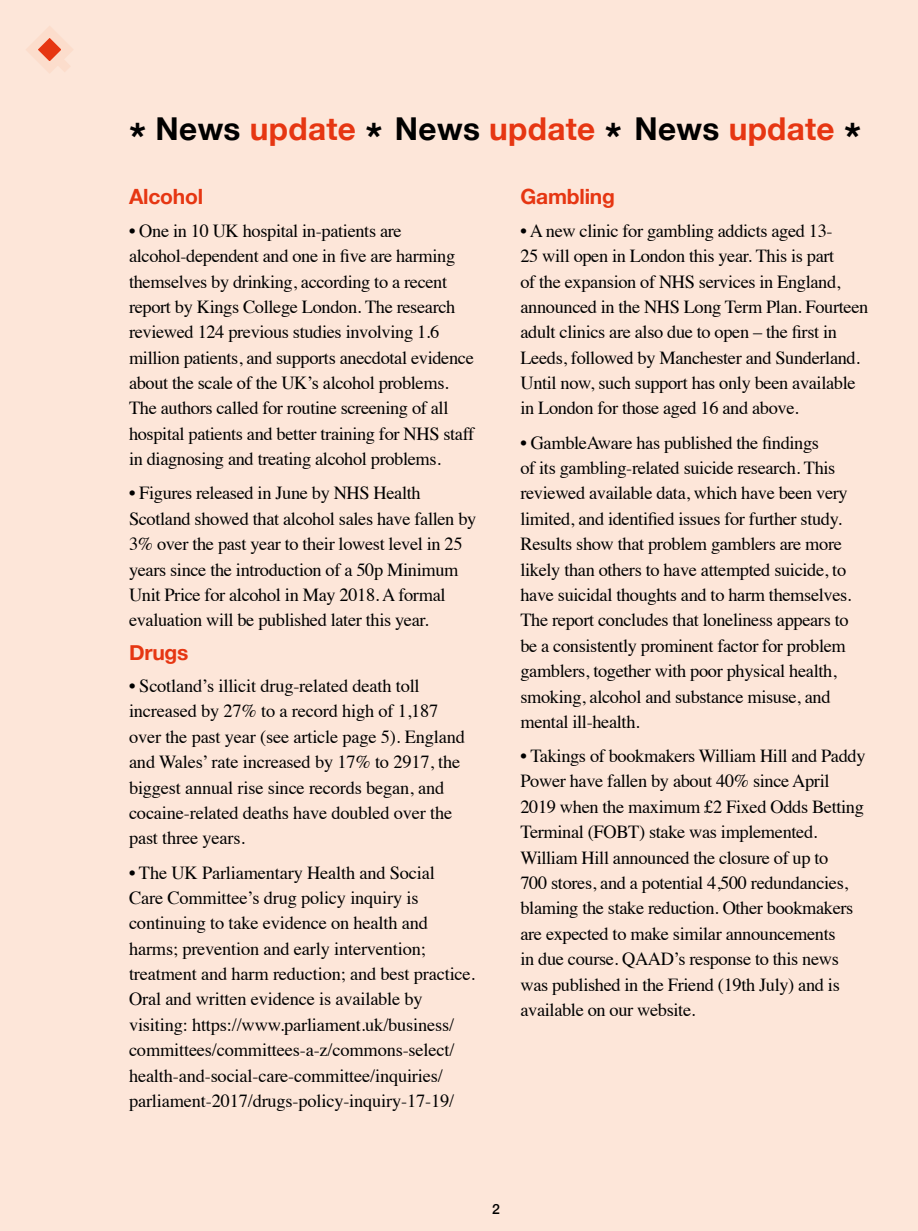
<style>
.page{position:relative;width:918px;height:1231px;background:#fff}
.page>*{position:absolute;margin:0;border:0;box-sizing:border-box;transform-origin:0 0}
.t1{font:700 31.5px "Helvetica Neue";letter-spacing:.01em;color:#e63612}
.t2{font:700 21px "Helvetica Neue";letter-spacing:-.01em;color:#e63612}
.t3{font:18.38px/25.4px "Times";letter-spacing:-.02em;color:#000}
.t4{font:500 14px "Helvetica Neue";color:#000}
.s1{font-size:42px;color:#000}
.s2{color:#000}
</style>
<div class="page">
<div style="left:0;top:0;width:918px;height:1230px;background:#fde6d9"></div>
<svg style="left:26px;top:26px;width:47px;height:47px"></svg>
<h1 class="t1" style="left:129px;top:104px;width:733px"><span class="s1">*</span> <span class="s2">News</span> update <span class="s1">*</span> <span class="s2">News</span> update <span class="s1">*</span> <span class="s2">News</span> update <span class="s1">*</span></h1>
<p class="t2" style="left:129px;top:180px;width:76px">Alcohol</p>
<p class="t3" style="left:129px;top:216px;width:347px">• One in 10 UK hospital in-patients are alcohol-dependent and one in five are harming themselves by drinking, according to a recent report by Kings College London. The research reviewed 124 previous studies involving 1.6 million patients, and supports anecdotal evidence about the scale of the UK’s alcohol problems.<br>The authors called for routine screening of all hospital patients and better training for NHS staff in diagnosing and treating alcohol problems.</p>
<p class="t3" style="left:129px;top:479px;width:349px">• Figures released in June by NHS Health Scotland showed that alcohol sales have fallen by 3% over the past year to their lowest level in 25 years since the introduction of a 50p Minimum Unit Price for alcohol in May 2018. A formal evaluation will be published later this year.</p>
<p class="t2" style="left:129px;top:635px;width:61px">Drugs</p>
<p class="t3" style="left:129px;top:671px;width:337px">• Scotland’s illicit drug-related death toll increased by 27% to a record high of 1,187 over the past year (see article page 5). England and Wales’ rate increased by 17% to 2917, the biggest annual rise since records began, and cocaine-related deaths have doubled over the past three years.</p>
<p class="t3" style="left:129px;top:858px;width:348px">• The UK Parliamentary Health and Social<br>Care Committee’s drug policy inquiry is continuing to take evidence on health and harms; prevention and early intervention; treatment and harm reduction; and best practice.<br>Oral and written evidence is available by visiting: https://www.parliament.uk/business/ committees/committees-a-z/commons-select/ health-and-social-care-committee/inquiries/ parliament-2017/drugs-policy-inquiry-17-19/</p>
<p class="t2" style="left:520px;top:180px;width:96px">Gambling</p>
<p class="t3" style="left:520px;top:216px;width:349px">• A new clinic for gambling addicts aged 13-<br>25 will open in London this year. This is part<br>of the expansion of NHS services in England, announced in the NHS Long Term Plan. Fourteen adult clinics are also due to open – the first in Leeds, followed by Manchester and Sunderland.<br>Until now, such support has only been available in London for those aged 16 and above.</p>
<p class="t3" style="left:520px;top:428px;width:333px">• GambleAware has published the findings<br>of its gambling-related suicide research. This reviewed available data, which have been very limited, and identified issues for further study.<br>Results show that problem gamblers are more likely than others to have attempted suicide, to have suicidal thoughts and to harm themselves.<br>The report concludes that loneliness appears to be a consistently prominent factor for problem gamblers, together with poor physical health, smoking, alcohol and substance misuse, and mental ill-health.</p>
<p class="t3" style="left:520px;top:741px;width:347px">• Takings of bookmakers William Hill and Paddy Power have fallen by about 40% since April 2019 when the maximum £2 Fixed Odds Betting Terminal (FOBT) stake was implemented.<br>William Hill announced the closure of up to<br>700 stores, and a potential 4,500 redundancies, blaming the stake reduction. Other bookmakers are expected to make similar announcements<br>in due course. QAAD’s response to this news was published in the Friend (19th July) and is available on our website.</p>
<p class="t4" style="left:492px;top:1197px;width:9px">2</p>
</div>
